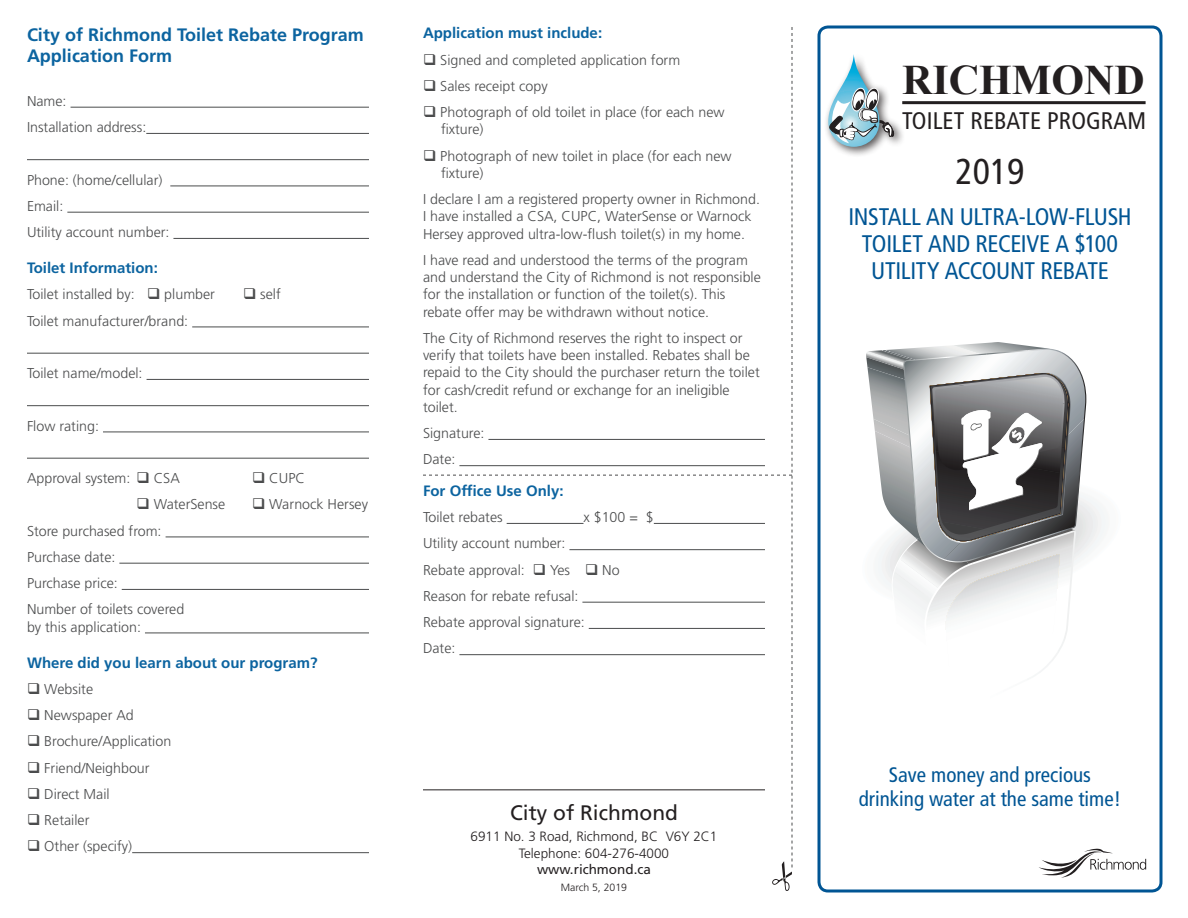
<style>
.page{position:relative;width:1188px;height:918px;background:#fff}
.page>*{position:absolute;margin:0;border:0;box-sizing:border-box;transform-origin:0 0}
.t1{font:700 42px "Times New Roman";color:#231f20}
.t2{font:condensed 36px "Frutiger LT Std";color:#231f20}
.t3{font:condensed 24px/27px "Frutiger LT Std";letter-spacing:-.015em;color:#005594;text-align:center}
.t4{font:condensed 24px "Frutiger LT Std";letter-spacing:.005em;color:#231f20}
.t5{font:condensed 21px/24px "Frutiger LT Std";color:#005594;text-align:center}
.BODY_TEXT{font:21px "Frutiger LT Std";color:#231f20}
.heading{font:700 18px/21px "Frutiger LT Std";color:#0c64a0}
.subhead{font:700 15px "Frutiger LT Std";color:#0c64a0}
.body{font:300 14.25px/17.2px "Frutiger LT Std";color:#4b4c4d}
.BODY_TEXT-2{font:300 13.5px "Frutiger LT Std";color:#231f20}
.BODY_TEXT-3{font:13.5px "Frutiger LT Std";color:#231f20}
.BODY_TEXT-4{font:300 10.5px "Frutiger LT Std";color:#231f20}
</style>
<div class="page">
<svg style="left:817px;top:458px;width:346px;height:184px"></svg>
<img style="left:866px;top:352px;width:2px;height:11px">
<img style="left:868px;top:350px;width:36px;height:13px">
<img style="left:881px;top:350px;width:4px;height:10px">
<img style="left:885px;top:345px;width:68px;height:15px">
<img style="left:953px;top:342px;width:98px;height:11px">
<img style="left:904px;top:357px;width:43px;height:6px">
<img style="left:947px;top:353px;width:39px;height:10px">
<img style="left:986px;top:350px;width:42px;height:13px">
<img style="left:1028px;top:349px;width:33px;height:14px">
<img style="left:1061px;top:352px;width:14px;height:11px">
<svg style="left:849px;top:363px;width:285px;height:310px"></svg>
<div style="left:818px;top:26px;width:344px;height:866px;border:3px solid #005594;border-radius:9px"></div>
<hr style="left:71px;top:107px;width:298px;height:1px;background:#4b4c4d">
<hr style="left:146px;top:133px;width:223px;height:1px;background:#4b4c4d">
<hr style="left:27px;top:159px;width:342px;height:1px;background:#4b4c4d">
<hr style="left:170px;top:186px;width:199px;height:1px;background:#4b4c4d">
<hr style="left:67px;top:212px;width:302px;height:1px;background:#4b4c4d">
<hr style="left:173px;top:238px;width:196px;height:1px;background:#4b4c4d">
<hr style="left:192px;top:327px;width:177px;height:1px;background:#4b4c4d">
<hr style="left:27px;top:353px;width:342px;height:1px;background:#4b4c4d">
<hr style="left:147px;top:379px;width:222px;height:1px;background:#4b4c4d">
<hr style="left:27px;top:405px;width:342px;height:1px;background:#4b4c4d">
<hr style="left:103px;top:432px;width:266px;height:1px;background:#4b4c4d">
<hr style="left:27px;top:458px;width:342px;height:1px;background:#4b4c4d">
<hr style="left:166px;top:537px;width:203px;height:1px;background:#4b4c4d">
<hr style="left:119px;top:563px;width:250px;height:1px;background:#4b4c4d">
<hr style="left:122px;top:589px;width:247px;height:1px;background:#4b4c4d">
<hr style="left:145px;top:633px;width:224px;height:1px;background:#4b4c4d">
<hr style="left:132px;top:852px;width:237px;height:1px;background:#4b4c4d">
<svg style="left:423px;top:27px;width:370px;height:864px"></svg>
<div style="left:824px;top:52px;width:81px;height:106px;background:#231f20;opacity:.75"></div>
<svg style="left:828px;top:54px;width:51px;height:93px"></svg>
<svg style="left:828px;top:87px;width:66px;height:56px"></svg>
<hr style="left:902px;top:101px;width:244px;height:3px;background:#231f20">
<hr style="left:423px;top:789px;width:342px;height:1px;background:#231f20">
<svg style="left:1039px;top:848px;width:107px;height:30px"></svg>
<p class="heading" style="left:27px;top:24px;width:338px">City of Richmond Toilet Rebate Program<br>Application Form</p>
<p class="body" style="left:27px;top:92px;width:41px">Name:</p>
<p class="body" style="left:27px;top:119px;width:121px">Installation address:</p>
<p class="body" style="left:27px;top:171px;width:137px">Phone: (home/cellular)</p>
<p class="body" style="left:27px;top:197px;width:38px">Email:</p>
<p class="body" style="left:27px;top:224px;width:144px">Utility account number:</p>
<p class="subhead" style="left:27px;top:259px;width:132px">Toilet Information:</p>
<p class="body" style="left:27px;top:286px;width:190px">Toilet installed by: ❑ plumber</p>
<p class="body" style="left:243px;top:286px;width:39px">❑ self</p>
<p class="body" style="left:27px;top:312px;width:163px">Toilet manufacturer/brand:</p>
<p class="body" style="left:27px;top:365px;width:117px">Toilet name/model:</p>
<p class="body" style="left:27px;top:417px;width:74px">Flow rating:</p>
<p class="body" style="left:27px;top:470px;width:154px">Approval system: ❑ CSA</p>
<p class="body" style="left:252px;top:470px;width:54px">❑ CUPC</p>
<p class="body" style="left:136px;top:496px;width:90px">❑ WaterSense</p>
<p class="body" style="left:252px;top:496px;width:118px">❑ Warnock Hersey</p>
<p class="body" style="left:27px;top:522px;width:136px">Store purchased from:</p>
<p class="body" style="left:27px;top:548px;width:90px">Purchase date:</p>
<p class="body" style="left:27px;top:575px;width:92px">Purchase price:</p>
<p class="body" style="left:27px;top:601px;width:159px">Number of toilets covered by this application:</p>
<p class="subhead" style="left:27px;top:653px;width:292px">Where did you learn about our program?</p>
<p class="body" style="left:27px;top:680px;width:68px">❑ Website</p>
<p class="body" style="left:27px;top:707px;width:108px">❑ Newspaper Ad</p>
<p class="body" style="left:27px;top:733px;width:146px">❑ Brochure/Application</p>
<p class="body" style="left:27px;top:759px;width:124px">❑ Friend/Neighbour</p>
<p class="body" style="left:27px;top:785px;width:84px">❑ Direct Mail</p>
<p class="body" style="left:27px;top:812px;width:64px">❑ Retailer</p>
<p class="body" style="left:27px;top:838px;width:107px">❑ Other (specify)</p>
<p class="subhead" style="left:423px;top:24px;width:181px">Application must include:</p>
<p class="body" style="left:423px;top:51px;width:259px">❑ Signed and completed application form</p>
<p class="body" style="left:423px;top:77px;width:126px">❑ Sales receipt copy</p>
<p class="body" style="left:441px;top:104px;width:285px;text-indent:-18px">❑ Photograph of old toilet in place (for each new fixture)</p>
<p class="body" style="left:441px;top:147px;width:292px;text-indent:-18px">❑ Photograph of new toilet in place (for each new fixture)</p>
<p class="body" style="left:423px;top:191px;width:339px">I declare I am a registered property owner in Richmond.<br>I have installed a CSA, CUPC, WaterSense or Warnock<br>Hersey approved ultra-low-flush toilet(s) in my home.</p>
<p class="body" style="left:423px;top:251px;width:339px">I have read and understood the terms of the program and understand the City of Richmond is not responsible for the installation or function of the toilet(s). This rebate offer may be withdrawn without notice.</p>
<p class="body" style="left:423px;top:329px;width:338px">The City of Richmond reserves the right to inspect or verify that toilets have been installed. Rebates shall be repaid to the City should the purchaser return the toilet for cash/credit refund or exchange for an ineligible toilet.</p>
<p class="body" style="left:423px;top:425px;width:63px">Signature:</p>
<p class="body" style="left:423px;top:451px;width:34px">Date:</p>
<p class="subhead" style="left:423px;top:482px;width:142px">For Office Use Only:</p>
<p class="body" style="left:423px;top:509px;width:81px">Toilet rebates</p>
<p class="body" style="left:584px;top:509px;width:72px">x $100 = $</p>
<p class="body" style="left:423px;top:535px;width:144px">Utility account number:</p>
<p class="body" style="left:423px;top:561px;width:198px">Rebate approval: ❑ Yes ❑ No</p>
<p class="body" style="left:423px;top:587px;width:157px">Reason for rebate refusal:</p>
<p class="body" style="left:423px;top:614px;width:163px">Rebate approval signature:</p>
<p class="body" style="left:423px;top:640px;width:34px">Date:</p>
<p class="BODY_TEXT" style="left:510px;top:800px;width:169px">City of Richmond</p>
<p class="BODY_TEXT-2" style="left:471px;top:829px;width:248px">6911 No. 3 Road, Richmond, BC V6Y 2C1</p>
<p class="BODY_TEXT-2" style="left:519px;top:845px;width:152px">Telephone: 604-276-4000</p>
<p class="BODY_TEXT-3" style="left:537px;top:862px;width:115px">www.richmond.ca</p>
<p class="BODY_TEXT-4" style="left:561px;top:881px;width:68px">March 5, 2019</p>
<p class="t1" style="left:902px;top:50px;width:244px">RICHMOND</p>
<p class="t4" style="left:902px;top:107px;width:245px">TOILET REBATE PROGRAM</p>
<p class="t2" style="left:955px;top:150px;width:71px">2019</p>
<p class="t3" style="left:848px;top:203px;width:285px">INSTALL AN ULTRA-LOW-FLUSH<br>TOILET AND RECEIVE A $100<br>UTILITY ACCOUNT REBATE</p>
<p class="t5" style="left:859px;top:763px;width:264px">Save money and precious drinking water at the same time!</p>
</div>
